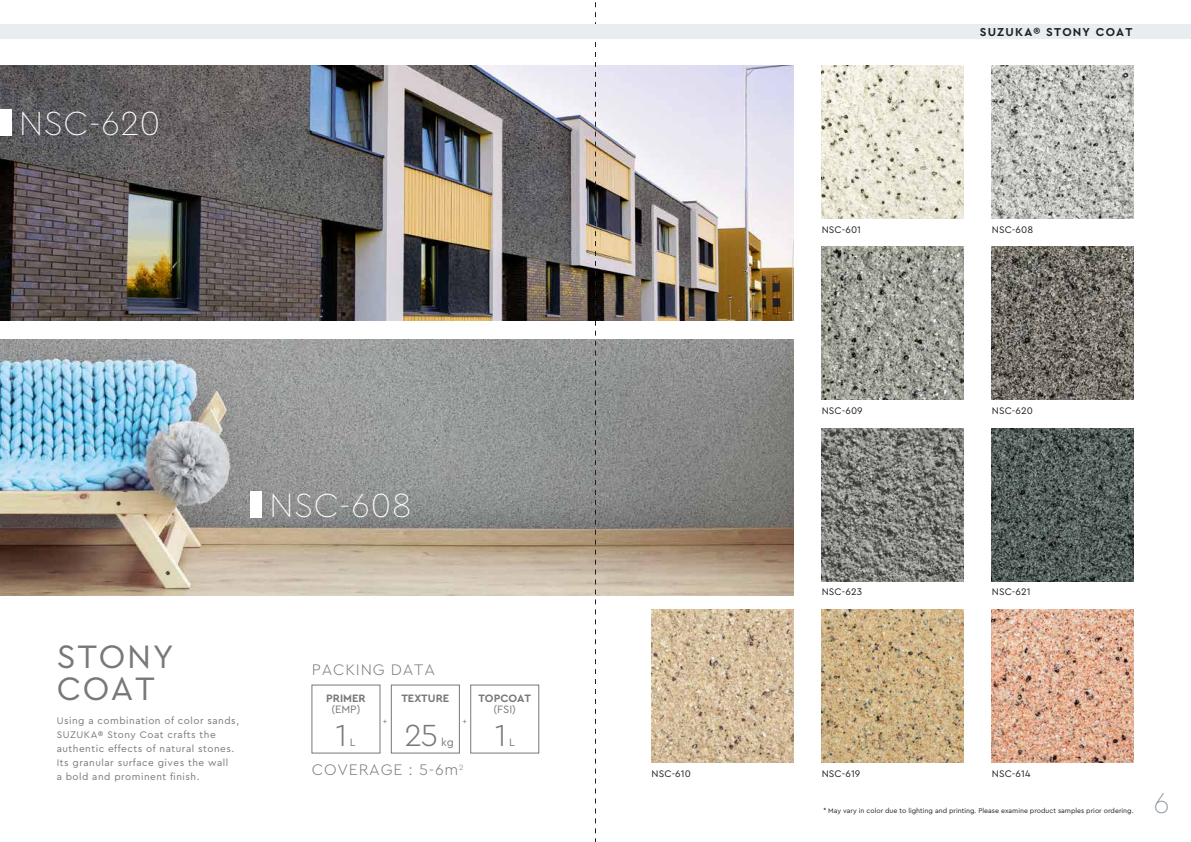
<style>
.page{position:relative;width:1191px;height:842px;background:#fff}
.page>*{position:absolute;margin:0;border:0;box-sizing:border-box;transform-origin:0 0}
.t1{font:100 35px "Cera Pro";letter-spacing:.01em;color:#fff}
.t2{font:34px/32px "Cera Pro";letter-spacing:.05em;color:#77787b}
.t3{font:300 32px "Cera Pro";color:#77787b}
.t4{font:100 30px "Cera Pro";color:#839097}
.t5{font:300 16px "Cera Pro";letter-spacing:.05em;color:#77787b}
.t6{font:700 12px "Cera Pro";letter-spacing:.1em;color:#231f20}
.t7{font:700 11.2px "Cera Pro";color:#77787b}
.t8{font:11.2px "Cera Pro";color:#77787b}
.t9{font:10px/14px "Cera Pro";letter-spacing:.05em;color:#77787b}
.t10{font:10px "Cera Pro";letter-spacing:.01em;color:#231f20}
.t11{font:8px "Cera Pro";color:#77787b}
.t12{font:7px "Cera Pro";color:#231f20}
</style>
<div class="page">
<img style="left:0;top:340px;width:793px;height:255px">
<img style="left:0;top:65px;width:793px;height:255px">
<img style="left:821px;top:610px;width:142px;height:153px">
<img style="left:991px;top:610px;width:142px;height:153px">
<img style="left:651px;top:610px;width:142px;height:153px">
<img style="left:991px;top:428px;width:142px;height:153px">
<img style="left:821px;top:428px;width:142px;height:153px">
<img style="left:991px;top:65px;width:142px;height:153px">
<img style="left:821px;top:247px;width:142px;height:153px">
<svg style="left:595px;top:2px;width:1px;height:840px"></svg>
<img style="left:991px;top:247px;width:142px;height:153px">
<img style="left:821px;top:65px;width:142px;height:153px">
<div style="left:0;top:24px;width:1191px;height:15px;background:#e7edf0"></div>
<div style="left:250px;top:491px;width:12px;height:27px;background:#fff"></div>
<div style="left:0;top:109px;width:12px;height:26px;background:#fff"></div>
<div style="left:470px;top:685px;width:69px;height:68px;border:1px solid #77787b"></div>
<h1 class="t1" style="left:19px;top:100px;width:143px">NSC-620</h1>
<h1 class="t1" style="left:269px;top:482px;width:144px">NSC-608</h1>
<h2 class="t2" style="left:57px;top:639px;width:119px">STONY<br>COAT</h2>
<p class="t9" style="left:57px;top:713px;width:184px">Using a combination of color sands, SUZUKA® Stony Coat crafts the authentic effects of natural stones.<br>Its granular surface gives the wall<br>a bold and prominent finish.</p>
<h3 class="t5" style="left:312px;top:659px;width:125px">PACKING DATA</h3>
<p class="t7" style="left:326px;top:690px;width:41px">PRIMER</p>
<p class="t8" style="left:331px;top:701px;width:31px">(EMP)</p>
<h3 class="t3" style="left:335px;top:714px;width:13px">1</h3>
<p class="t8" style="left:350px;top:734px;width:7px">L</p>
<p class="t7" style="left:401px;top:690px;width:49px">TEXTURE</p>
<h3 class="t3" style="left:404px;top:714px;width:35px">25</h3>
<p class="t11" style="left:383px;top:716px;width:6px">+</p>
<p class="t11" style="left:462px;top:716px;width:6px">+</p>
<p class="t8" style="left:441px;top:734px;width:14px">kg</p>
<h3 class="t5" style="left:312px;top:759px;width:153px">COVERAGE : 5-6m<sup>2</sup></h3>
<p class="t7" style="left:478px;top:690px;width:54px">TOPCOAT</p>
<p class="t8" style="left:493px;top:701px;width:24px">(FSI)</p>
<p class="t8" style="left:509px;top:734px;width:7px">L</p>
<h3 class="t3" style="left:495px;top:714px;width:13px">1</h3>
<p class="t6" style="left:979px;top:24px;width:154px">SUZUKA® STONY COAT</p>
<p class="t10" style="left:821px;top:222px;width:41px">NSC-601</p>
<p class="t10" style="left:991px;top:223px;width:43px">NSC-608</p>
<p class="t10" style="left:821px;top:404px;width:43px">NSC-609</p>
<p class="t10" style="left:991px;top:404px;width:43px">NSC-620</p>
<p class="t10" style="left:821px;top:585px;width:42px">NSC-623</p>
<p class="t10" style="left:991px;top:585px;width:40px">NSC-621</p>
<p class="t10" style="left:651px;top:767px;width:41px">NSC-610</p>
<p class="t10" style="left:821px;top:767px;width:40px">NSC-619</p>
<p class="t10" style="left:991px;top:767px;width:40px">NSC-614</p>
<p class="t12" style="left:823px;top:805px;width:312px">* May vary in color due to lighting and printing. Please examine product samples prior ordering.</p>
<h3 class="t4" style="left:1153px;top:782px;width:18px">6</h3>
</div>
